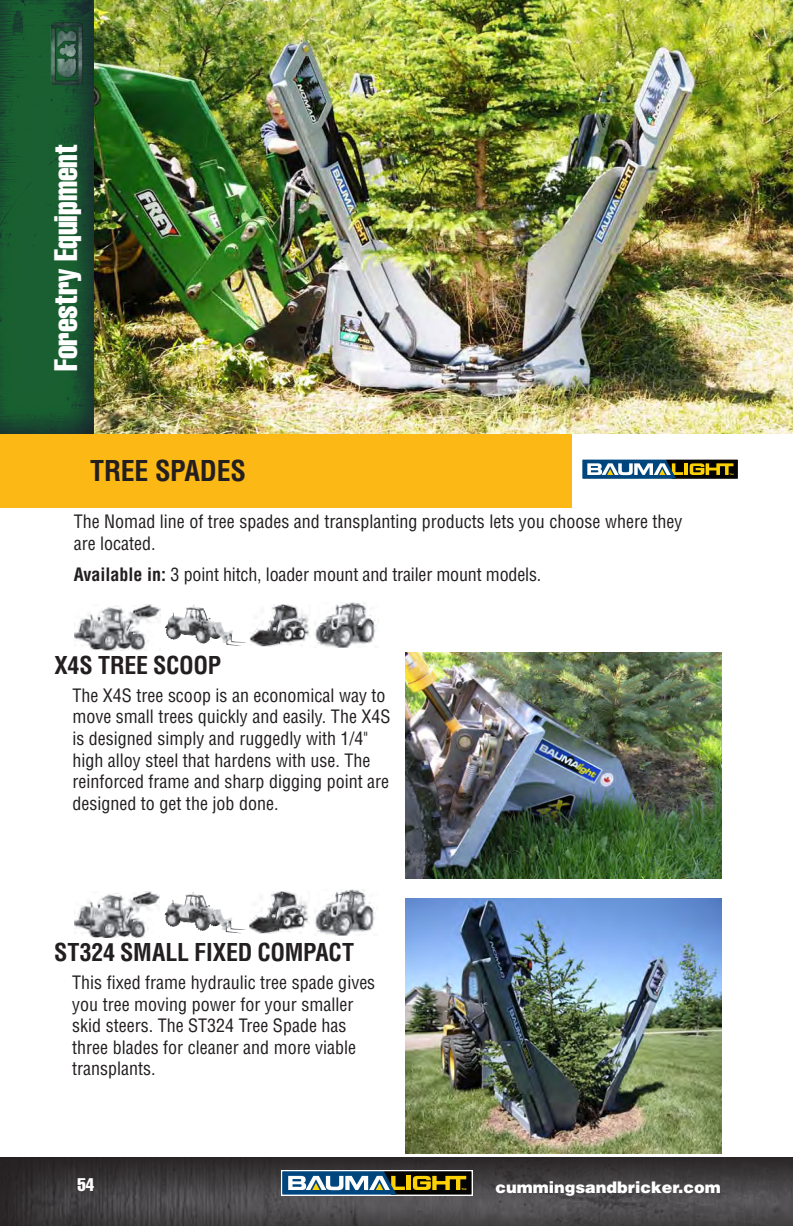
<style>
.page{position:relative;width:793px;height:1226px;background:#fff}
.page>*{position:absolute;margin:0;border:0;box-sizing:border-box;transform-origin:0 0}
.t1{font:32px "Helvetica LT Std Comp";color:#fff}
.Featured_Product{font:700 condensed 28px "Helvetica LT Std";letter-spacing:-.01em;color:#231f20}
.Body_text{font:700 condensed 24px "Helvetica LT Std";letter-spacing:-.01em;color:#231f20}
.Body_Text{font:condensed 18px/21.6px "Helvetica LT Std";color:#231f20}
.t2{font:18px "Helvetica LT Std Comp";color:#fff}
.t3{font:900 16px "Helvetica LT Std";color:#fff}
.s1{font-weight:700}
</style>
<div class="page">
<div style="left:0;top:1155px;width:792px;height:70px;background:#231f20;opacity:.98"></div>
<div style="left:0;top:434px;width:572px;height:73px;background:#fcb814"></div>
<img style="left:94px;top:0;width:698px;height:434px">
<div style="left:281px;top:1169px;width:191px;height:26px;background:#fff"></div>
<svg style="left:282px;top:1171px;width:189px;height:23px"></svg>
<img style="left:249px;top:604px;width:60px;height:42px">
<img style="left:165px;top:605px;width:45px;height:38px">
<img style="left:75px;top:604px;width:85px;height:46px">
<img style="left:315px;top:602px;width:61px;height:45px">
<img style="left:405px;top:652px;width:316px;height:226px">
<img style="left:405px;top:898px;width:316px;height:254px">
<img style="left:249px;top:891px;width:61px;height:42px">
<img style="left:164px;top:892px;width:45px;height:38px">
<img style="left:74px;top:891px;width:86px;height:46px">
<img style="left:315px;top:889px;width:60px;height:45px">
<svg style="left:582px;top:459px;width:156px;height:20px"></svg>
<svg style="left:582px;top:459px;width:155px;height:19px"></svg>
<svg style="left:0;top:0;width:94px;height:434px;fill:#185f30"></svg>
<img style="left:48px;top:22px;width:35px;height:63px">
<h1 class="t1" style="left:46px;top:371px;width:228px;rotate:-90deg">Forestry Equipment</h1>
<p class="Featured_Product" style="left:90px;top:453px;width:157px">TREE SPADES</p>
<p class="Body_Text" style="left:74px;top:511px;width:610px">The Nomad line of tree spades and transplanting products lets you choose where they are located.</p>
<p class="Body_Text" style="left:74px;top:563px;width:469px"><span class="s1">Available in:</span> 3 point hitch, loader mount and trailer mount models.</p>
<p class="Body_text" style="left:54px;top:650px;width:168px">X4S TREE SCOOP</p>
<p class="Body_Text" style="left:72px;top:684px;width:319px">The X4S tree scoop is an economical way to move small trees quickly and easily. The X4S is designed simply and ruggedly with 1/4" high alloy steel that hardens with use. The reinforced frame and sharp digging point are designed to get the job done.</p>
<p class="Body_text" style="left:54px;top:937px;width:301px">ST324 SMALL FIXED COMPACT</p>
<p class="Body_Text" style="left:72px;top:971px;width:304px">This fixed frame hydraulic tree spade gives you tree moving power for your smaller skid steers. The ST324 Tree Spade has three blades for cleaner and more viable transplants.</p>
<p class="t2" style="left:77px;top:1173px;width:18px">54</p>
<p class="t3" style="left:495px;top:1176px;width:227px">cummingsandbricker.com</p>
</div>
